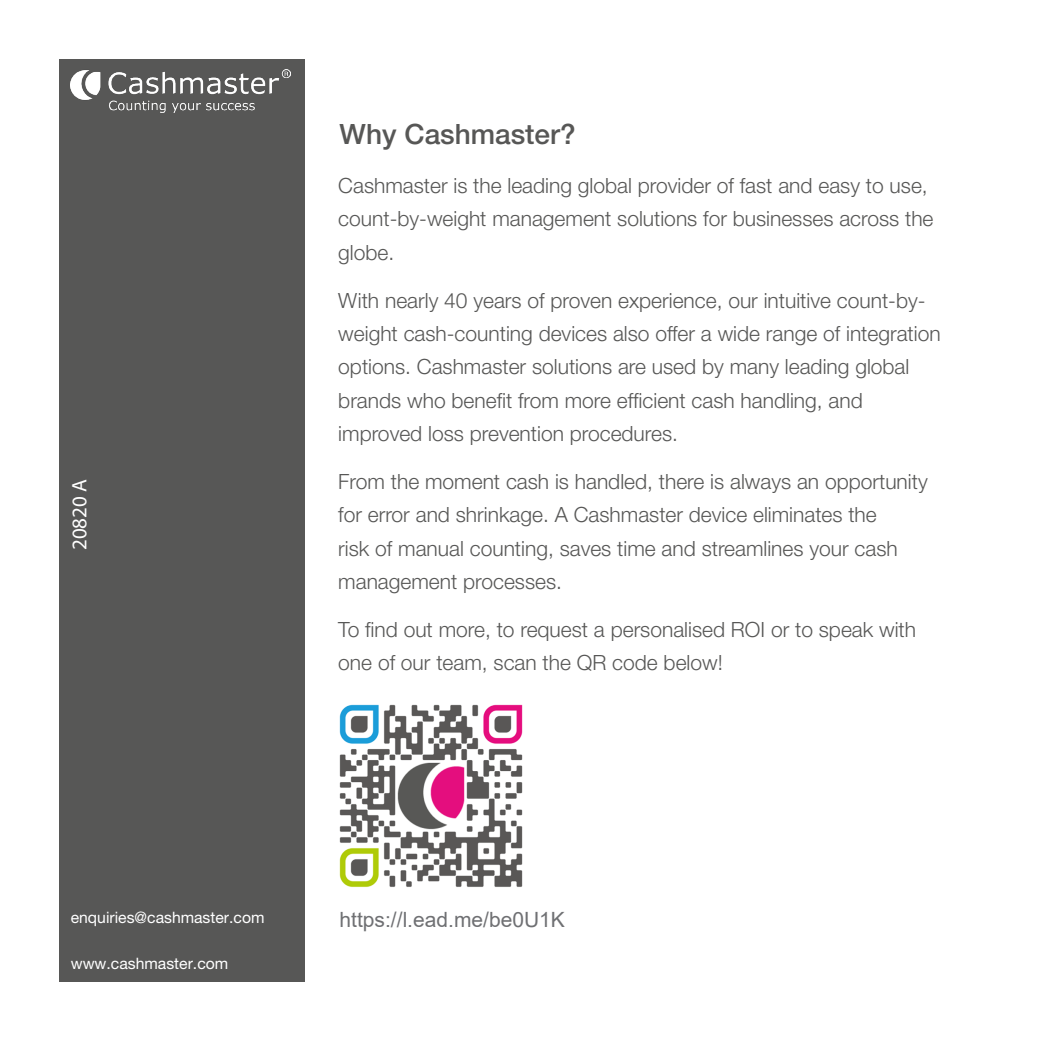
<style>
.page{position:relative;width:1042px;height:1042px;background:#fff}
.page>*{position:absolute;margin:0;border:0;box-sizing:border-box;transform-origin:0 0}
.body{font:500 28px "Helvetica Neue LT Pro";color:#575756}
.body-2{font:300 21px/33.2px "Helvetica Neue LT Pro";color:#575756}
.t1{font:21px "Arial";color:#6f7073}
.t2{font:21px "Myriad Pro";color:#fff}
.quote{font:15.75px "Helvetica Neue LT Pro";color:#fff}
</style>
<div class="page">
<div style="left:60px;top:60px;width:245px;height:922px;background:#575756"></div>
<img style="left:71px;top:69px;width:219px;height:44px">
<img style="left:339px;top:704px;width:184px;height:183px">
<p class="t2" style="left:66px;top:550px;width:73px;rotate:-90deg">20820 A</p>
<p class="body" style="left:340px;top:118px;width:237px">Why Cashmaster?</p>
<p class="body-2" style="left:338px;top:169px;width:597px">Cashmaster is the leading global provider of fast and easy to use, count-by-weight management solutions for businesses across the globe.</p>
<p class="body-2" style="left:338px;top:283px;width:604px">With nearly 40 years of proven experience, our intuitive count-by&shy;weight cash-counting devices also offer a wide range of integration options. Cashmaster solutions are used by many leading global brands who benefit from more efficient cash handling, and improved loss prevention procedures.</p>
<p class="body-2" style="left:338px;top:464px;width:591px">From the moment cash is handled, there is always an opportunity for error and shrinkage. A Cashmaster device eliminates the<br>risk of manual counting, saves time and streamlines your cash management processes.</p>
<p class="body-2" style="left:338px;top:612px;width:579px">To find out more, to request a personalised ROI or to speak with one of our team, scan the QR code below!</p>
<p class="quote" style="left:71px;top:907px;width:195px">enquiries@cashmaster.com</p>
<p class="quote" style="left:71px;top:953px;width:159px">www.cashmaster.com</p>
<p class="t1" style="left:340px;top:905px;width:227px">https://l.ead.me/be0U1K</p>
</div>
